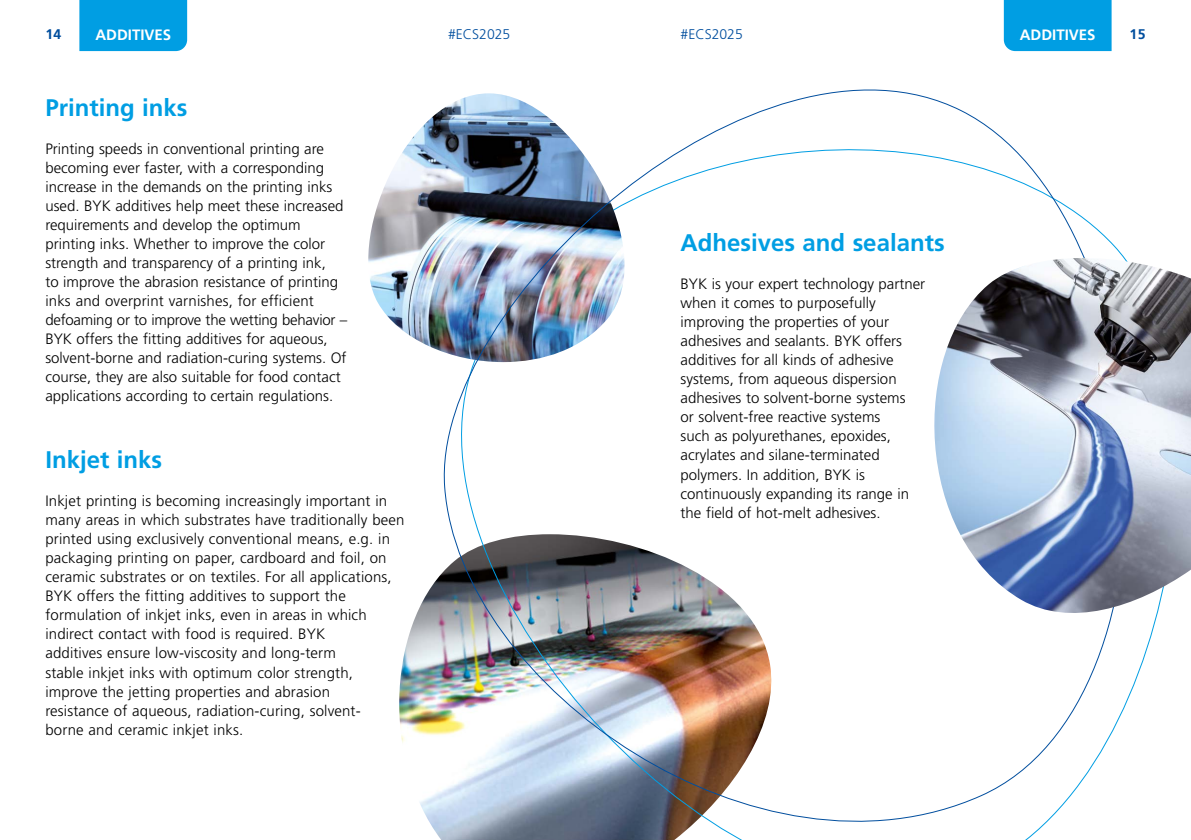
<style>
.page{position:relative;width:1191px;height:840px;background:#fff}
.page>*{position:absolute;margin:0;border:0;box-sizing:border-box;transform-origin:0 0}
.t1{font:700 24px "Frutiger LT Pro";color:#009ee3}
.t2{font:300 15px/19px "Frutiger LT Pro";color:#000}
.t3{font:700 15px "Frutiger LT Pro";color:#fff}
.t4{font:300 14px "Frutiger LT Pro";color:#004e9e}
.t5{font:700 14px "Frutiger LT Pro";color:#004e9e}
</style>
<div class="page">
<img style="left:399px;top:587px;width:32px;height:238px">
<img style="left:368px;top:118px;width:63px;height:229px">
<img style="left:431px;top:8px;width:724px;height:831px">
<img style="left:910px;top:258px;width:281px;height:365px">
<div style="left:79px;top:0;width:108px;height:51px;background:#009ee3"></div>
<div style="left:1003px;top:0;width:108px;height:51px;background:#009ee3"></div>
<p class="t5" style="left:45px;top:26px;width:17px">14</p>
<p class="t3" style="left:95px;top:25px;width:77px">ADDITIVES</p>
<p class="t4" style="left:448px;top:26px;width:64px">#ECS2025</p>
<p class="t4" style="left:680px;top:26px;width:64px">#ECS2025</p>
<p class="t3" style="left:1019px;top:25px;width:77px">ADDITIVES</p>
<p class="t5" style="left:1129px;top:26px;width:17px">15</p>
<h1 class="t1" style="left:45px;top:93px;width:144px">Printing inks</h1>
<p class="t2" style="left:45px;top:139px;width:303px">Printing speeds in conventional printing are becoming ever faster, with a corresponding increase in the demands on the printing inks used. BYK additives help meet these increased requirements and develop the optimum printing inks. Whether to improve the color strength and transparency of a printing ink,<br>to improve the abrasion resistance of printing inks and overprint varnishes, for efficient defoaming or to improve the wetting behavior – BYK offers the fitting additives for aqueous, solvent-borne and radiation-curing systems. Of course, they are also suitable for food contact applications according to certain regulations.</p>
<h1 class="t1" style="left:45px;top:445px;width:118px">Inkjet inks</h1>
<p class="t2" style="left:45px;top:491px;width:360px">Inkjet printing is becoming increasingly important in many areas in which substrates have traditionally been printed using exclusively conventional means, e.g. in packaging printing on paper, cardboard and foil, on ceramic substrates or on textiles. For all applications, BYK offers the fitting additives to support the formulation of inkjet inks, even in areas in which indirect contact with food is required. BYK<br>additives ensure low-viscosity and long-term<br>stable inkjet inks with optimum color strength, improve the jetting properties and abrasion<br>resistance of aqueous, radiation-curing, solvent-<br>borne and ceramic inkjet inks.</p>
<h1 class="t1" style="left:680px;top:228px;width:266px">Adhesives and sealants</h1>
<p class="t2" style="left:680px;top:274px;width:246px">BYK is your expert technology partner when it comes to purposefully improving the properties of your adhesives and sealants. BYK offers additives for all kinds of adhesive systems, from aqueous dispersion adhesives to solvent-borne systems<br>or solvent-free reactive systems<br>such as polyurethanes, epoxides, acrylates and silane-terminated polymers. In addition, BYK is continuously expanding its range in the field of hot-melt adhesives.</p>
</div>
